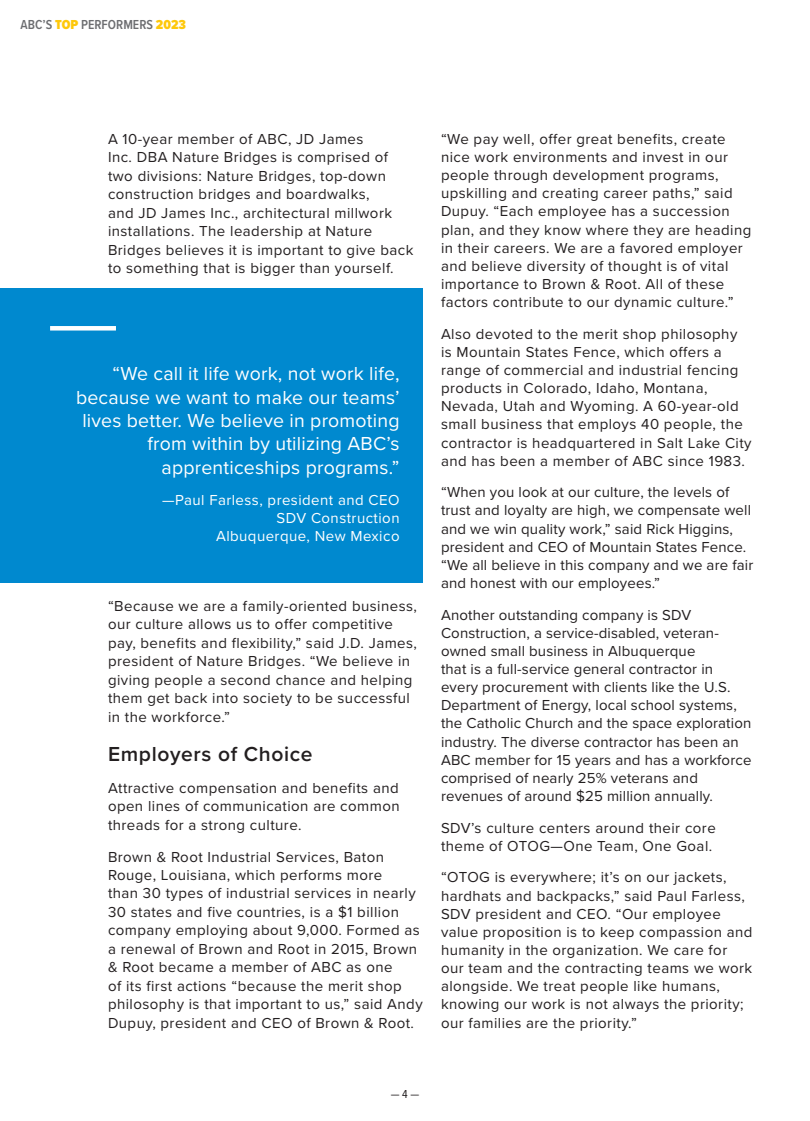
<style>
.page{position:relative;width:810px;height:1121px;background:#fff}
.page>*{position:absolute;margin:0;border:0;box-sizing:border-box;transform-origin:0 0}
.t1{font:600 21px "Proxima Nova";letter-spacing:.03em;color:#231f20}
.t2{font:19.5px/23.4px "Proxima Nova";letter-spacing:.01em;color:#fff;text-align:right}
.t3{font:15px/18.1px "Proxima Nova";letter-spacing:.03em;color:#231f20}
.t4{font:15px/18.1px "Proxima Nova";letter-spacing:.01em;color:#231f20}
.t5{font:15px/18px "Proxima Nova";letter-spacing:.03em;color:#fff;text-align:right}
.t6{font:600 13.5px "Proxima Nova Cond";color:#6c6d70}
.t7{font:12px "Proxima Nova Cond";color:#231f20}
.s1{font-weight:900;color:#fec80b}
</style>
<div class="page">
<div style="left:0;top:288px;width:423px;height:294px;background:#0089cf"></div>
<hr style="left:50px;top:326px;width:66px;height:4px;background:#fff">
<p class="t6" style="left:21px;top:15px;width:167px">ABC’S <span class="s1">TOP</span> PERFORMERS <span class="s1">2023</span></p>
<p class="t3" style="left:108px;top:129px;width:307px">A 10-year member of ABC, JD James<br>Inc. DBA Nature Bridges is comprised of two divisions: Nature Bridges, top-down construction bridges and boardwalks,<br>and JD James Inc., architectural millwork installations. The leadership at Nature Bridges believes it is important to give back to something that is bigger than yourself.</p>
<h2 class="t2" style="left:76px;top:361px;width:325px">“We call it life work, not work life, because we want to make our teams’ lives better. We believe in promoting from within by utilizing ABC’s apprenticeships programs.”</h2>
<p class="t5" style="left:162px;top:490px;width:239px">—Paul Farless, president and CEO<br>SDV Construction<br>Albuquerque, New Mexico</p>
<p class="t3" style="left:108px;top:596px;width:311px">“Because we are a family-oriented business, our culture allows us to offer competitive pay, benefits and flexibility,” said J.D. James, president of Nature Bridges. “We believe in giving people a second chance and helping them get back into society to be successful in the workforce.”</p>
<h1 class="t1" style="left:108px;top:738px;width:206px">Employers of Choice</h1>
<p class="t3" style="left:108px;top:778px;width:293px;text-align:justify">Attractive compensation and benefits and open lines of communication are common threads for a strong culture.</p>
<p class="t3" style="left:108px;top:846px;width:316px">Brown &amp; Root Industrial Services, Baton Rouge, Louisiana, which performs more<br>than 30 types of industrial services in nearly 30 states and five countries, is a $1 billion company employing about 9,000. Formed as a renewal of Brown and Root in 2015, Brown &amp; Root became a member of ABC as one<br>of its first actions “because the merit shop philosophy is that important to us,” said Andy Dupuy, president and CEO of Brown &amp; Root.</p>
<p class="t3" style="left:441px;top:129px;width:312px">“We pay well, offer great benefits, create nice work environments and invest in our people through development programs, upskilling and creating career paths,” said Dupuy. “Each employee has a succession plan, and they know where they are heading in their careers. We are a favored employer and believe diversity of thought is of vital importance to Brown &amp; Root. All of these factors contribute to our dynamic culture.”</p>
<p class="t3" style="left:441px;top:324px;width:312px">Also devoted to the merit shop philosophy is Mountain States Fence, which offers a range of commercial and industrial fencing products in Colorado, Idaho, Montana, Nevada, Utah and Wyoming. A 60-year-old small business that employs 40 people, the contractor is headquartered in Salt Lake City and has been a member of ABC since 1983.</p>
<p class="t4" style="left:441px;top:482px;width:314px">“When you look at our culture, the levels of trust and loyalty are high, we compensate well and we win quality work,” said Rick Higgins, president and CEO of Mountain States Fence. “We all believe in this company and we are fair and honest with our employees.”</p>
<p class="t4" style="left:441px;top:605px;width:312px">Another outstanding company is SDV Construction, a service-disabled, veteran&shy;owned small business in Albuquerque<br>that is a full-service general contractor in every procurement with clients like the U.S.<br>Department of Energy, local school systems, the Catholic Church and the space exploration industry. The diverse contractor has been an ABC member for 15 years and has a workforce comprised of nearly 25% veterans and revenues of around $25 million annually.</p>
<p class="t3" style="left:441px;top:818px;width:276px">SDV’s culture centers around their core theme of OTOG—One Team, One Goal.</p>
<p class="t3" style="left:441px;top:867px;width:313px">“OTOG is everywhere; it’s on our jackets, hardhats and backpacks,” said Paul Farless, SDV president and CEO. “Our employee value proposition is to keep compassion and humanity in the organization. We care for our team and the contracting teams we work alongside. We treat people like humans, knowing our work is not always the priority; our families are the priority.”</p>
<p class="t7" style="left:391px;top:1085px;width:30px">— 4 —</p>
</div>
